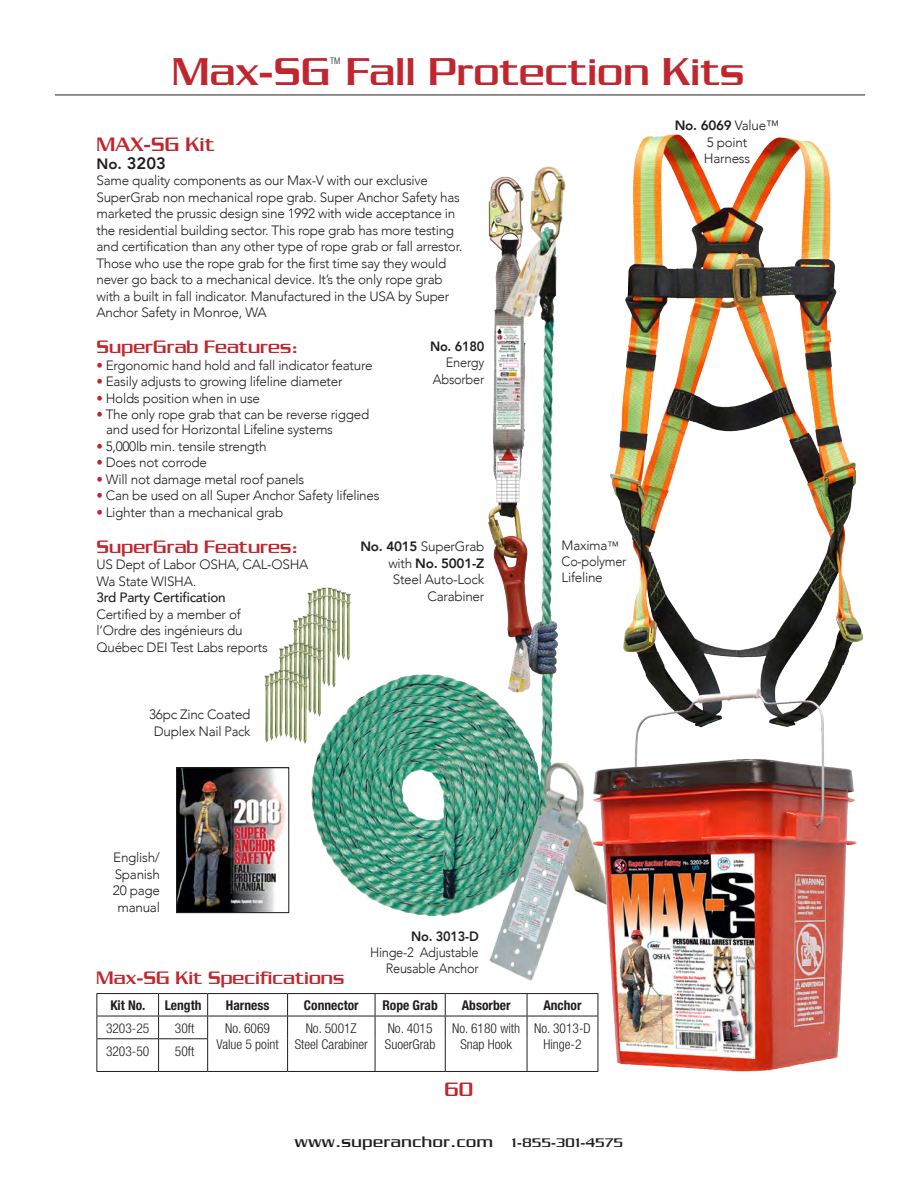
<style>
.page{position:relative;width:918px;height:1188px;background:#fff}
.page>*{position:absolute;margin:0;border:0;box-sizing:border-box;transform-origin:0 0}
.t1{font:600 42px "Chainlink";color:#c0262d}
.t2{font:600 21px "Chainlink";color:#c0262d}
.t3{font:600 19.5px "Chainlink";color:#c0262d}
.t4{font:600 16.5px "Chainlink";letter-spacing:.03em;color:#231f20}
.t5{font:800 16.5px "Avenir";color:#231f20}
.t6{font:300 13.5px/16.5px "Avenir";letter-spacing:-.02em;color:#231f20}
.t7{font:300 condensed 13.5px/16.5px "Helvetica Neue";color:#231f20;text-align:center}
.t8{font:700 condensed 13.5px "Helvetica Neue";color:#231f20}
.t9{font:300 13.5px/16.5px "Avenir";letter-spacing:-.02em;color:#231f20;text-align:right;scale:.95 1}
.t10{font:500 13.5px "Avenir";letter-spacing:-.02em;color:#231f20}
.t11{font:800 13.5px "Avenir";letter-spacing:-.02em;color:#231f20;scale:.95 1}
.t12{font:800 13.5px "Avenir";letter-spacing:-.02em;color:#231f20}
.t13{font:300 13.5px "Avenir";letter-spacing:-.02em;color:#231f20;scale:.94 1}
.t14{font:300 condensed 9px "Helvetica Neue";color:#231f20}
.s1{font-size:15px}
.s2{color:#c0262d}
.s3{font-weight:800}
.s4{font-size:12px}
.s5{font-size:13.5px}
.s6{font-weight:300}
</style>
<div class="page">
<hr style="left:55px;top:95px;width:810px;height:1px;background:#231f20">
<img style="left:488px;top:134px;width:375px;height:938px">
<img style="left:264px;top:588px;width:87px;height:181px">
<hr style="left:96px;top:993px;width:63px;height:1px;background:#231f20">
<hr style="left:159px;top:993px;width:49px;height:1px;background:#231f20">
<hr style="left:208px;top:993px;width:80px;height:1px;background:#231f20">
<hr style="left:288px;top:993px;width:87px;height:1px;background:#231f20">
<hr style="left:375px;top:993px;width:70px;height:1px;background:#231f20">
<hr style="left:445px;top:993px;width:82px;height:1px;background:#231f20">
<hr style="left:527px;top:993px;width:71px;height:1px;background:#231f20">
<svg style="left:96px;top:994px;width:503px;height:77px"></svg>
<hr style="left:96px;top:1038px;width:63px;height:1px;background:#231f20">
<hr style="left:96px;top:1039px;width:1px;height:32px;background:#231f20">
<hr style="left:159px;top:1038px;width:49px;height:1px;background:#231f20">
<hr style="left:158px;top:1039px;width:1px;height:32px;background:#231f20">
<hr style="left:207px;top:1039px;width:1px;height:32px;background:#231f20">
<hr style="left:287px;top:1039px;width:1px;height:32px;background:#231f20">
<hr style="left:375px;top:1039px;width:1px;height:32px;background:#231f20">
<hr style="left:445px;top:1039px;width:1px;height:32px;background:#231f20">
<hr style="left:527px;top:1039px;width:1px;height:32px;background:#231f20">
<hr style="left:598px;top:1039px;width:1px;height:32px;background:#231f20">
<hr style="left:96px;top:1071px;width:63px;height:1px;background:#231f20">
<hr style="left:159px;top:1071px;width:49px;height:1px;background:#231f20">
<hr style="left:208px;top:1071px;width:80px;height:1px;background:#231f20">
<hr style="left:288px;top:1071px;width:87px;height:1px;background:#231f20">
<hr style="left:375px;top:1071px;width:70px;height:1px;background:#231f20">
<hr style="left:445px;top:1071px;width:82px;height:1px;background:#231f20">
<hr style="left:527px;top:1071px;width:71px;height:1px;background:#231f20">
<div style="left:356px;top:697px;width:216px;height:284px;background:#fff"></div>
<img style="left:312px;top:674px;width:244px;height:241px">
<img style="left:485px;top:753px;width:127px;height:237px">
<svg style="left:525px;top:154px;width:81px;height:462px"></svg>
<img style="left:495px;top:157px;width:74px;height:476px">
<img style="left:178px;top:769px;width:108px;height:142px">
<div style="left:176px;top:767px;width:113px;height:146px;border:1px solid #231f20"></div>
<p class="t14" style="left:330px;top:55px;width:12px">TM</p>
<p class="t1" style="left:172px;top:47px;width:574px">Max-SG Fall Protection Kits</p>
<p class="t2" style="left:96px;top:132px;width:119px">MAX-SG Kit</p>
<p class="t5" style="left:96px;top:150px;width:71px"><span class="s1">No.</span> 3203</p>
<p class="t6" style="left:96px;top:172px;width:367px">Same quality components as our Max-V with our exclusive SuperGrab non mechanical rope grab. Super Anchor Safety has marketed the prussic design sine 1992 with wide acceptance in the residential building sector. This rope grab has more testing and certification than any other type of rope grab or fall arrestor.<br>Those who use the rope grab for the first time say they would never go back to a mechanical device. It’s the only rope grab with a built in fall indicator. Manufactured in the USA by Super Anchor Safety in Monroe, WA</p>
<p class="t3" style="left:96px;top:336px;width:203px">SuperGrab Features:</p>
<p class="t6" style="left:96px;top:357px;width:278px"><span class="s2">•</span> Ergonomic hand hold and fall indicator feature</p>
<p class="t6" style="left:96px;top:373px;width:248px"><span class="s2">•</span> Easily adjusts to growing lifeline diameter</p>
<p class="t6" style="left:96px;top:390px;width:165px"><span class="s2">•</span> Holds position when in use</p>
<p class="t6" style="left:96px;top:406px;width:274px"><span class="s2">•</span> The only rope grab that can be reverse rigged</p>
<p class="t6" style="left:106px;top:421px;width:228px">and used for Horizontal Lifeline systems</p>
<p class="t6" style="left:96px;top:438px;width:172px"><span class="s2">•</span> 5,000lb min. tensile strength</p>
<p class="t6" style="left:96px;top:454px;width:112px"><span class="s2">•</span> Does not corrode</p>
<p class="t6" style="left:96px;top:471px;width:209px"><span class="s2">•</span> Will not damage metal roof panels</p>
<p class="t6" style="left:96px;top:487px;width:285px"><span class="s2">•</span> Can be used on all Super Anchor Safety lifelines</p>
<p class="t6" style="left:96px;top:504px;width:188px"><span class="s2">•</span> Lighter than a mechanical grab</p>
<p class="t3" style="left:96px;top:536px;width:203px">SuperGrab Features:</p>
<p class="t6" style="left:96px;top:556px;width:214px">US Dept of Labor OSHA, CAL-OSHA</p>
<p class="t6" style="left:96px;top:573px;width:101px">Wa State WISHA.</p>
<p class="t10" style="left:96px;top:586px;width:131px">3rd Party Certification</p>
<p class="t6" style="left:96px;top:606px;width:146px">Certified by a member of</p>
<p class="t6" style="left:96px;top:622px;width:148px">l’Ordre des ingénieurs du</p>
<p class="t6" style="left:96px;top:639px;width:173px">Québec DEI Test Labs reports</p>
<p class="t11" style="left:430px;top:336px;width:59px">No. 6180</p>
<p class="t9" style="left:433px;top:354px;width:56px">Energy<br>Absorber</p>
<p class="t6" style="left:360px;top:538px;width:125px"><span class="s3">No. 4015</span> SuperGrab</p>
<p class="t6" style="left:388px;top:555px;width:97px;text-align:right">with <span class="s3">No. 5001-Z<br></span>Steel Auto-Lock<br>Carabiner</p>
<p class="t6" style="left:149px;top:707px;width:103px">36pc Zinc Coated</p>
<p class="t6" style="left:154px;top:723px;width:98px">Duplex Nail Pack</p>
<p class="t6" style="left:113px;top:850px;width:48px">English/</p>
<p class="t6" style="left:115px;top:866px;width:47px">Spanish</p>
<p class="t6" style="left:113px;top:883px;width:48px">20 page</p>
<p class="t6" style="left:117px;top:899px;width:44px">manual</p>
<p class="t3" style="left:96px;top:966px;width:250px">Max-SG Kit Specifications</p>
<p class="t11" style="left:411px;top:925px;width:73px">No. 3013-D</p>
<p class="t9" style="left:370px;top:944px;width:116px">Hinge-2 Adjustable</p>
<p class="t9" style="left:386px;top:961px;width:99px">Reusable Anchor</p>
<p class="t6" style="left:562px;top:537px;width:59px">Maxima<span class="s4">™</span></p>
<p class="t13" style="left:562px;top:553px;width:70px">Co-polymer</p>
<p class="t6" style="left:562px;top:569px;width:43px">Lifeline</p>
<p class="t8" style="left:110px;top:997px;width:37px">Kit No.</p>
<p class="t8" style="left:165px;top:997px;width:38px">Length</p>
<p class="t8" style="left:226px;top:997px;width:45px">Harness</p>
<p class="t8" style="left:304px;top:997px;width:56px">Connector</p>
<p class="t8" style="left:382px;top:997px;width:57px">Rope Grab</p>
<p class="t8" style="left:462px;top:997px;width:50px">Absorber</p>
<p class="t8" style="left:543px;top:997px;width:40px">Anchor</p>
<p class="t7" style="left:106px;top:1020px;width:45px">3203-25</p>
<p class="t7" style="left:175px;top:1020px;width:21px">30ft</p>
<p class="t7" style="left:225px;top:1020px;width:46px">No. 6069</p>
<p class="t7" style="left:216px;top:1036px;width:64px">Value 5 point</p>
<p class="t7" style="left:295px;top:1020px;width:75px">No. 5001Z<br>Steel Carabiner</p>
<p class="t7" style="left:388px;top:1020px;width:46px">No. 4015</p>
<p class="t7" style="left:452px;top:1020px;width:69px">No. 6180 with<br>Snap Hook</p>
<p class="t7" style="left:534px;top:1020px;width:58px">No. 3013-D</p>
<p class="t7" style="left:543px;top:1036px;width:40px">Hinge-2</p>
<p class="t7" style="left:385px;top:1036px;width:52px">SuoerGrab</p>
<p class="t7" style="left:106px;top:1042px;width:45px">3203-50</p>
<p class="t7" style="left:175px;top:1042px;width:21px">50ft</p>
<p class="t2" style="left:444px;top:1078px;width:31px">60</p>
<p class="t4" style="left:295px;top:1132px;width:330px">www.superanchor.com <span class="s5">1-855-301-4575</span></p>
<p class="t12" style="left:675px;top:115px;width:106px">No. 6069 <span class="s6">Value™</span></p>
<p class="t6" style="left:707px;top:134px;width:42px">5 point</p>
<p class="t6" style="left:704px;top:150px;width:48px">Harness</p>
</div>
